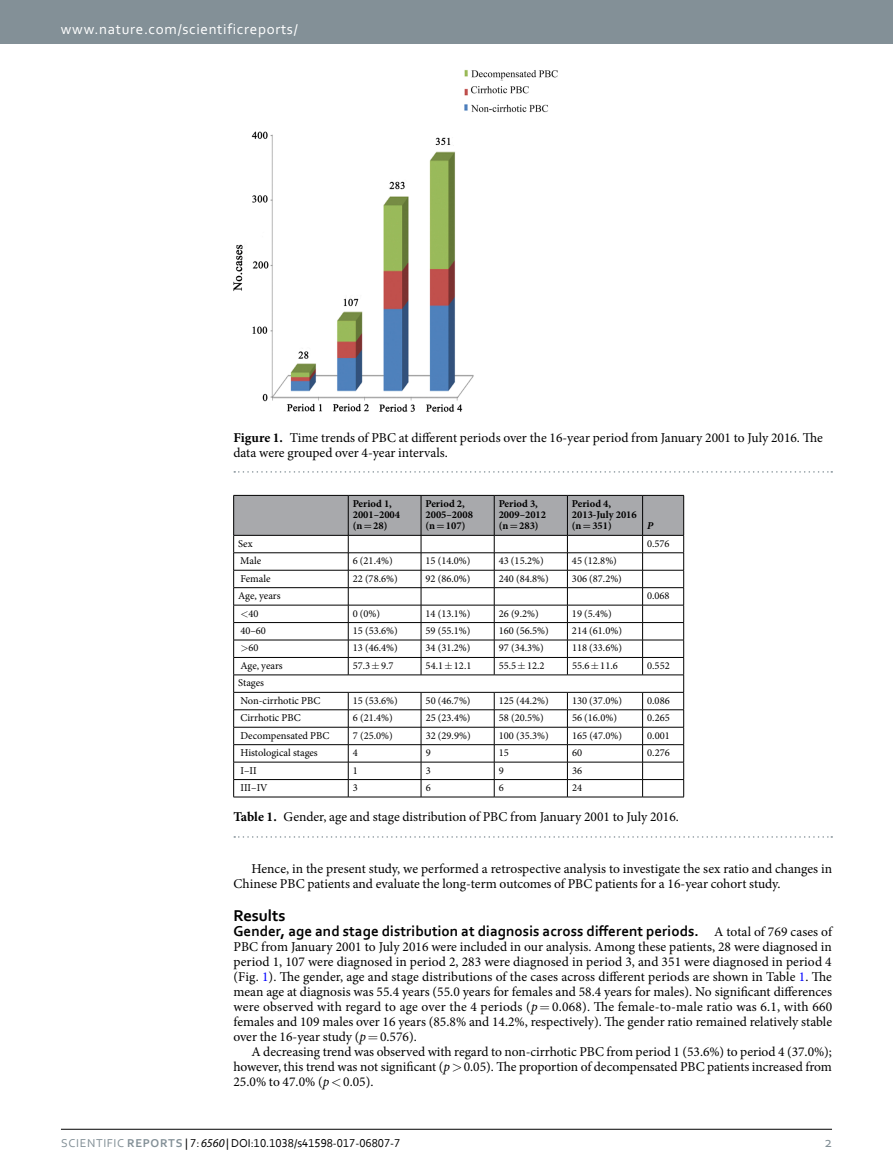
<style>
.page{position:relative;width:893px;height:1174px;background:#fff}
.page>*{position:absolute;margin:0;border:0;box-sizing:border-box;transform-origin:0 0}
.t1{font:16.5px "Corbel Bold 2";color:#000}
.t2{font:700 15px "Corbel";letter-spacing:.005em;color:#000}
.t3{font:15px "Corbel 2";letter-spacing:.045em;color:#fff}
.t4{font:15px "Corbel 2";color:#839097}
.t5{font:13.5px/15px "Minion Pro";color:#000}
.t6{font:12px "Corbel";color:#000}
.t7{font:10.5px/17.4px "Minion Pro";color:#000}
.t8{font:700 10.5px/11.2px "Minion Pro";color:#000}
.t9{font:italic 700 10.5px "Minion Pro";color:#000}
.s1{font-weight:700}
.s2{font-family:"Minion Pro";font-weight:400;font-size:13.5px}
.s3{color:#00f}
.s4{font-style:italic}
.s5{font-family:"Corbel 2";color:#839097}
.s6{font-family:"Corbel Bold 2";color:#839097}
.s7{font-family:"Myriad Pro";font-style:italic}
</style>
<div class="page">
<div style="left:0;top:0;width:893px;height:43px;background:#839097"></div>
<hr style="left:61px;top:1129px;width:771px;height:1px;background:#000">
<img style="left:233px;top:70px;width:324px;height:342px">
<svg style="left:234px;top:471px;width:598px;height:1px"></svg>
<svg style="left:234px;top:836px;width:598px;height:1px"></svg>
<svg style="left:233px;top:495px;width:451px;height:302px"></svg>
<p class="t3" style="left:61px;top:19px;width:238px">www.nature.com/scientificreports/</p>
<p class="t5" style="left:233px;top:430px;width:591px"><span class="s1">Figure 1.</span> Time trends of PBC at different periods over the 16-year period from January 2001 to July 2016. The data were grouped over 4-year intervals.</p>
<p class="t8" style="left:353px;top:498px;width:49px">Period 1,<br>2001–2004 (n 28)</p>
<p class="t8" style="left:426px;top:498px;width:49px">Period 2,<br>2005–2008 (n 107)</p>
<p class="t8" style="left:499px;top:498px;width:49px">Period 3,<br>2009–2012 (n 283)</p>
<p class="t8" style="left:572px;top:497px;width:66px">Period 4,<br>2013-July 2016 (n 351)</p>
<p class="t9" style="left:647px;top:518px;width:8px">P</p>
<p class="t7" style="left:238px;top:535px;width:16px">Sex</p>
<p class="t7" style="left:647px;top:535px;width:24px">0.576</p>
<p class="t7" style="left:240px;top:552px;width:22px">Male</p>
<p class="t7" style="left:353px;top:552px;width:41px">6 (21.4%)</p>
<p class="t7" style="left:426px;top:552px;width:46px">15 (14.0%)</p>
<p class="t7" style="left:499px;top:552px;width:46px">43 (15.2%)</p>
<p class="t7" style="left:572px;top:552px;width:46px">45 (12.8%)</p>
<p class="t7" style="left:240px;top:569px;width:32px">Female</p>
<p class="t7" style="left:353px;top:569px;width:46px">22 (78.6%)</p>
<p class="t7" style="left:426px;top:569px;width:46px">92 (86.0%)</p>
<p class="t7" style="left:499px;top:569px;width:51px">240 (84.8%)</p>
<p class="t7" style="left:572px;top:569px;width:51px">306 (87.2%)</p>
<p class="t7" style="left:238px;top:587px;width:44px">Age, years</p>
<p class="t7" style="left:647px;top:587px;width:24px">0.068</p>
<p class="t7" style="left:248px;top:604px;width:12px">40</p>
<p class="t7" style="left:353px;top:604px;width:29px">0 (0%)</p>
<p class="t7" style="left:426px;top:604px;width:46px">14 (13.1%)</p>
<p class="t7" style="left:499px;top:604px;width:41px">26 (9.2%)</p>
<p class="t7" style="left:572px;top:604px;width:41px">19 (5.4%)</p>
<p class="t7" style="left:240px;top:622px;width:27px">40–60</p>
<p class="t7" style="left:353px;top:622px;width:46px">15 (53.6%)</p>
<p class="t7" style="left:426px;top:622px;width:46px">59 (55.1%)</p>
<p class="t7" style="left:499px;top:622px;width:51px">160 (56.5%)</p>
<p class="t7" style="left:572px;top:622px;width:51px">214 (61.0%)</p>
<p class="t7" style="left:249px;top:639px;width:12px">60</p>
<p class="t7" style="left:353px;top:639px;width:46px">13 (46.4%)</p>
<p class="t7" style="left:426px;top:639px;width:46px">34 (31.2%)</p>
<p class="t7" style="left:499px;top:639px;width:46px">97 (34.3%)</p>
<p class="t7" style="left:572px;top:639px;width:51px">118 (33.6%)</p>
<p class="t7" style="left:240px;top:657px;width:44px">Age, years</p>
<p class="t7" style="left:353px;top:657px;width:42px">57.3 9.7</p>
<p class="t7" style="left:426px;top:657px;width:47px">54.1 12.1</p>
<p class="t7" style="left:499px;top:657px;width:47px">55.5 12.2</p>
<p class="t7" style="left:572px;top:657px;width:47px">55.6 11.6</p>
<p class="t7" style="left:647px;top:657px;width:24px">0.552</p>
<p class="t7" style="left:238px;top:674px;width:84px">Stages<br>Non-cirrhotic PBC</p>
<p class="t7" style="left:353px;top:692px;width:46px">15 (53.6%)</p>
<p class="t7" style="left:426px;top:692px;width:46px">50 (46.7%)</p>
<p class="t7" style="left:499px;top:692px;width:51px">125 (44.2%)</p>
<p class="t7" style="left:572px;top:692px;width:51px">130 (37.0%)</p>
<p class="t7" style="left:647px;top:692px;width:24px">0.086</p>
<p class="t7" style="left:240px;top:709px;width:62px">Cirrhotic PBC</p>
<p class="t7" style="left:353px;top:709px;width:41px">6 (21.4%)</p>
<p class="t7" style="left:426px;top:709px;width:46px">25 (23.4%)</p>
<p class="t7" style="left:499px;top:709px;width:46px">58 (20.5%)</p>
<p class="t7" style="left:572px;top:709px;width:46px">56 (16.0%)</p>
<p class="t7" style="left:647px;top:709px;width:24px">0.265</p>
<p class="t7" style="left:240px;top:726px;width:90px">Decompensated PBC</p>
<p class="t7" style="left:353px;top:726px;width:41px">7 (25.0%)</p>
<p class="t7" style="left:426px;top:726px;width:46px">32 (29.9%)</p>
<p class="t7" style="left:499px;top:726px;width:51px">100 (35.3%)</p>
<p class="t7" style="left:572px;top:726px;width:51px">165 (47.0%)</p>
<p class="t7" style="left:647px;top:726px;width:24px">0.001</p>
<p class="t7" style="left:240px;top:744px;width:79px">Histological stages</p>
<p class="t7" style="left:353px;top:744px;width:7px">4</p>
<p class="t7" style="left:426px;top:744px;width:7px">9</p>
<p class="t7" style="left:499px;top:744px;width:12px">15</p>
<p class="t7" style="left:572px;top:744px;width:12px">60</p>
<p class="t7" style="left:647px;top:744px;width:24px">0.276</p>
<p class="t7" style="left:240px;top:761px;width:18px">I–II</p>
<p class="t7" style="left:353px;top:761px;width:7px">1</p>
<p class="t7" style="left:426px;top:761px;width:7px">3</p>
<p class="t7" style="left:499px;top:761px;width:7px">9</p>
<p class="t7" style="left:572px;top:761px;width:12px">36</p>
<p class="t7" style="left:240px;top:779px;width:29px">III–IV</p>
<p class="t7" style="left:353px;top:779px;width:7px">3</p>
<p class="t7" style="left:426px;top:779px;width:7px">6</p>
<p class="t7" style="left:499px;top:779px;width:7px">6</p>
<p class="t7" style="left:572px;top:779px;width:12px">24</p>
<p class="t5" style="left:233px;top:809px;width:447px"><span class="s1">Table 1.</span> Gender, age and stage distribution of PBC from January 2001 to July 2016.</p>
<p class="t5" style="left:233px;top:861px;width:600px;text-indent:18px">Hence, in the present study, we performed a retrospective analysis to investigate the sex ratio and changes in<br>Chinese PBC patients and evaluate the long-term outcomes of PBC patients for a 16-year cohort study.</p>
<p class="t1" style="left:233px;top:905px;width:53px">Results</p>
<p class="t2" style="left:233px;top:921px;width:600px">Gender, age and stage distribution at diagnosis across different periods. <span class="s2">A total of 769 cases of</span></p>
<p class="t5" style="left:233px;top:939px;width:600px;text-align:justify">PBC from January 2001 to July 2016 were included in our analysis. Among these patients, 28 were diagnosed in period 1, 107 were diagnosed in period 2, 283 were diagnosed in period 3, and 351 were diagnosed in period 4 (Fig. <span class="s3">1</span>). The gender, age and stage distributions of the cases across different periods are shown in Table <span class="s3">1</span>. The mean age at diagnosis was 55.4 years (55.0 years for females and 58.4 years for males). No significant differences were observed with regard to age over the 4 periods (<span class="s4">p</span> 0.068). The female-to-male ratio was 6.1, with 660 females and 109 males over 16 years (85.8% and 14.2%, respectively). The gender ratio remained relatively stable over the 16-year study (<span class="s4">p</span> 0.576).</p>
<p class="t5" style="left:233px;top:1044px;width:600px;text-align:justify;text-indent:18px">A decreasing trend was observed with regard to non-cirrhotic PBC from period 1 (53.6%) to period 4 (37.0%); however, this trend was not significant (<span class="s4">p</span> 0.05). The proportion of decompensated PBC patients increased from 25.0% to 47.0% (<span class="s4">p</span> 0.05).</p>
<p class="t6" style="left:61px;top:1135px;width:341px"><span class="s5">Scientific</span> <span class="s6">RePorTS</span> | 7: <span class="s7">6560</span> | DOI:10.1038/s41598-017-06807-7</p>
<p class="t4" style="left:824px;top:1132px;width:9px">2</p>
</div>
